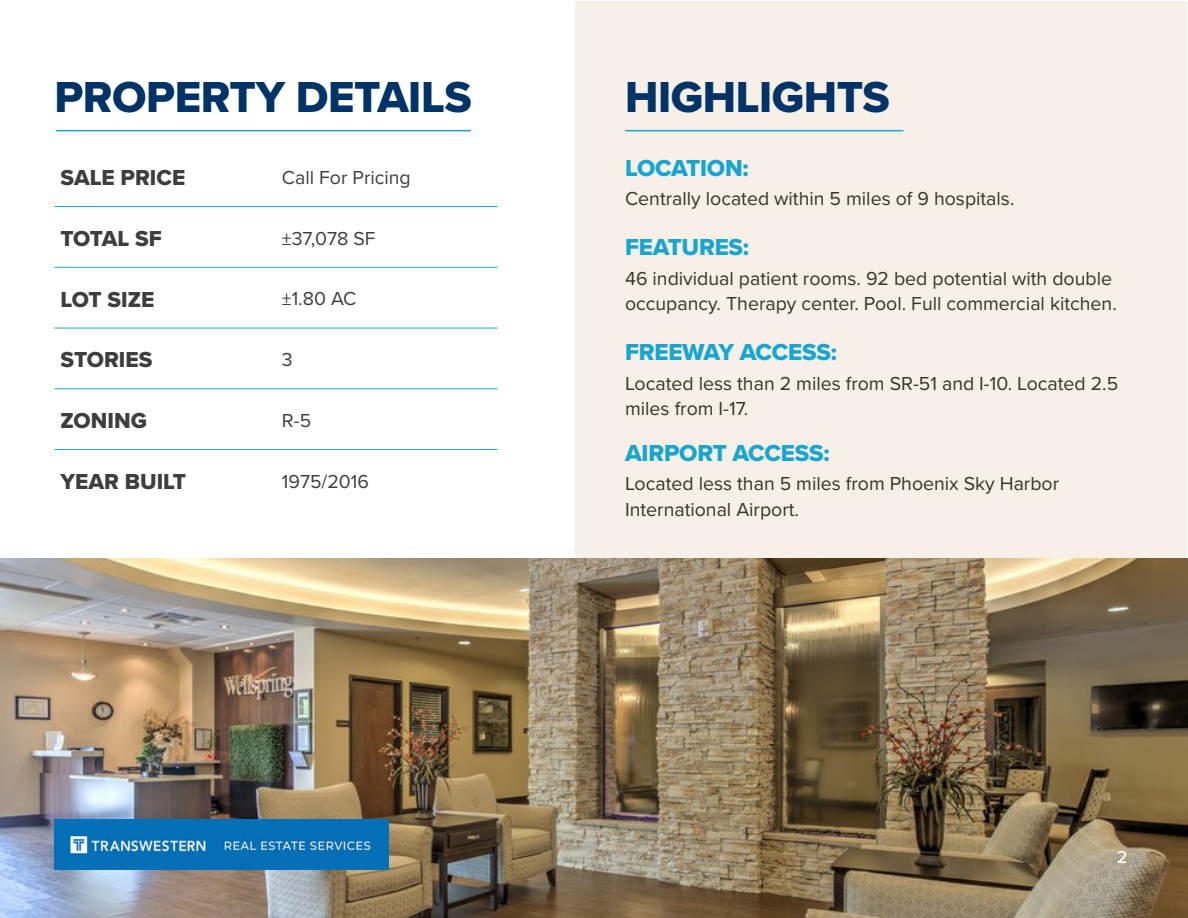
<style>
.page{position:relative;width:1188px;height:918px;background:#fff}
.page>*{position:absolute;margin:0;border:0;box-sizing:border-box;transform-origin:0 0}
.t1{font:45px "Proxima Nova Extrabld";letter-spacing:-.01em;color:#003367}
.t2{font:24px "Proxima Nova Extrabld";letter-spacing:-.01em;color:#18a6d0}
.t3{font:22.5px "Proxima Nova Extrabld";color:#3e3e3f}
.t4{font:19.5px/25.5px "Proxima Nova";color:#3c3224}
.t5{font:19.5px "Proxima Nova";color:#3e3e3f}
.t6{font:500 18px "Proxima Nova";color:#fff}
</style>
<div class="page">
<div style="left:575px;top:1px;width:612px;height:557px;background:#f6f0e6"></div>
<img style="left:1px;top:558px;width:1187px;height:360px">
<img style="left:54px;top:820px;width:335px;height:49px">
<hr style="left:54px;top:206px;width:222px;height:1px;background:#18a6d0">
<hr style="left:276px;top:206px;width:221px;height:1px;background:#18a6d0">
<hr style="left:54px;top:267px;width:222px;height:1px;background:#18a6d0">
<hr style="left:276px;top:267px;width:221px;height:1px;background:#18a6d0">
<hr style="left:54px;top:328px;width:222px;height:1px;background:#18a6d0">
<hr style="left:276px;top:328px;width:221px;height:1px;background:#18a6d0">
<hr style="left:54px;top:389px;width:222px;height:1px;background:#18a6d0">
<hr style="left:276px;top:389px;width:221px;height:1px;background:#18a6d0">
<hr style="left:54px;top:449px;width:222px;height:1px;background:#18a6d0">
<hr style="left:276px;top:449px;width:221px;height:1px;background:#18a6d0">
<hr style="left:56px;top:130px;width:415px;height:1px;background:#18a6d0">
<hr style="left:625px;top:130px;width:278px;height:1px;background:#18a6d0">
<p class="t1" style="left:54px;top:64px;width:419px">PROPERTY DETAILS</p>
<p class="t3" style="left:60px;top:161px;width:126px">SALE PRICE</p>
<p class="t5" style="left:282px;top:163px;width:130px">Call For Pricing</p>
<p class="t3" style="left:60px;top:222px;width:103px">TOTAL SF</p>
<p class="t5" style="left:282px;top:224px;width:95px">±37,078 SF</p>
<p class="t3" style="left:60px;top:282px;width:95px">LOT SIZE</p>
<p class="t5" style="left:282px;top:284px;width:76px">±1.80 AC</p>
<p class="t3" style="left:60px;top:343px;width:93px">STORIES</p>
<p class="t5" style="left:282px;top:345px;width:12px">3</p>
<p class="t3" style="left:60px;top:404px;width:88px">ZONING</p>
<p class="t5" style="left:282px;top:406px;width:31px">R-5</p>
<p class="t3" style="left:60px;top:465px;width:127px">YEAR BUILT</p>
<p class="t5" style="left:282px;top:467px;width:88px">1975/2016</p>
<p class="t1" style="left:625px;top:64px;width:266px">HIGHLIGHTS</p>
<p class="t2" style="left:625px;top:150px;width:125px">LOCATION:</p>
<p class="t4" style="left:625px;top:185px;width:391px">Centrally located within 5 miles of 9 hospitals.</p>
<p class="t2" style="left:625px;top:230px;width:126px">FEATURES:</p>
<p class="t4" style="left:625px;top:265px;width:493px">46 individual patient rooms. 92 bed potential with double occupancy. Therapy center. Pool. Full commercial kitchen.</p>
<p class="t2" style="left:625px;top:334px;width:213px">FREEWAY ACCESS:</p>
<p class="t4" style="left:625px;top:370px;width:495px">Located less than 2 miles from SR-51 and I-10. Located 2.5 miles from I-17.</p>
<p class="t2" style="left:625px;top:435px;width:206px">AIRPORT ACCESS:</p>
<p class="t4" style="left:625px;top:470px;width:436px">Located less than 5 miles from Phoenix Sky Harbor<br>International Airport.</p>
<p class="t6" style="left:1117px;top:843px;width:12px">2</p>
</div>
